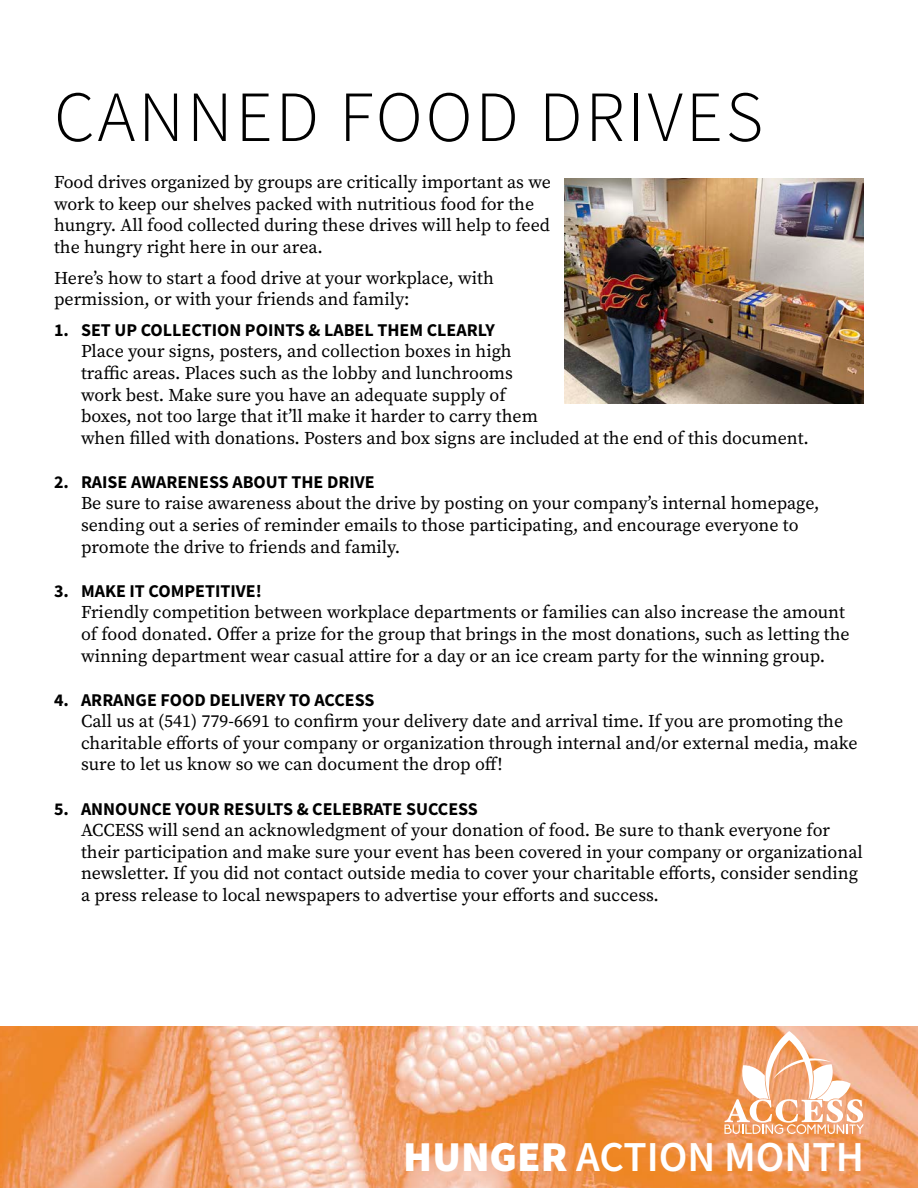
<style>
.page{position:relative;width:918px;height:1188px;background:#fff}
.page>*{position:absolute;margin:0;border:0;box-sizing:border-box;transform-origin:0 0}
.t1{font:300 72px "Source Sans Pro";letter-spacing:.04em;color:#000}
.t2{font:600 42.6px "Source Sans Pro";color:#fff}
.t3{font:18px/21.6px "Source Serif Variable";color:#000}
.s1{font-family:"Source Sans Pro";font-weight:700}
.s2{font-weight:900}
</style>
<div class="page">
<img style="left:0;top:1026px;width:918px;height:162px">
<svg style="left:724px;top:1031px;width:140px;height:103px"></svg>
<img style="left:564px;top:178px;width:300px;height:226px">
<p class="t1" style="left:54px;top:73px;width:711px">CANNED FOOD DRIVES</p>
<p class="t3" style="left:54px;top:171px;width:498px">Food drives organized by groups are critically important as we work to keep our shelves packed with nutritious food for the hungry. All food collected during these drives will help to feed the hungry right here in our area.</p>
<p class="t3" style="left:54px;top:267px;width:441px">Here’s how to start a food drive at your workplace, with permission, or with your friends and family:</p>
<p class="t3" style="left:81px;top:319px;width:729px;text-indent:-27px"><span class="s1">1. SET UP COLLECTION POINTS &amp; LABEL THEM CLEARLY<br></span>Place your signs, posters, and collection boxes in high<br>traffic areas. Places such as the lobby and lunchrooms<br>work best. Make sure you have an adequate supply of<br>boxes, not too large that it’ll make it harder to carry them<br>when filled with donations. Posters and box signs are included at the end of this document.</p>
<p class="t3" style="left:81px;top:471px;width:740px;text-indent:-27px"><span class="s1">2. RAISE AWARENESS ABOUT THE DRIVE<br></span>Be sure to raise awareness about the drive by posting on your company’s internal homepage, sending out a series of reminder emails to those participating, and encourage everyone to promote the drive to friends and family.</p>
<p class="t3" style="left:81px;top:580px;width:770px;text-indent:-27px"><span class="s1">3. MAKE IT COMPETITIVE!<br></span>Friendly competition between workplace departments or families can also increase the amount of food donated. Offer a prize for the group that brings in the most donations, such as letting the winning department wear casual attire for a day or an ice cream party for the winning group.</p>
<p class="t3" style="left:81px;top:689px;width:778px;text-indent:-27px"><span class="s1">4. ARRANGE FOOD DELIVERY TO ACCESS<br></span>Call us at (541) 779-6691 to confirm your delivery date and arrival time. If you are promoting the charitable efforts of your company or organization through internal and/or external media, make sure to let us know so we can document the drop off!</p>
<p class="t3" style="left:81px;top:798px;width:783px;text-indent:-27px"><span class="s1">5. ANNOUNCE YOUR RESULTS &amp; CELEBRATE SUCCESS<br></span>ACCESS will send an acknowledgment of your donation of food. Be sure to thank everyone for their participation and make sure your event has been covered in your company or organizational newsletter. If you did not contact outside media to cover your charitable efforts, consider sending a press release to local newspapers to advertise your efforts and success.</p>
<h2 class="t2" style="left:403px;top:1128px;width:462px"><span class="s2">HUNGER</span> ACTION MONTH</h2>
</div>
